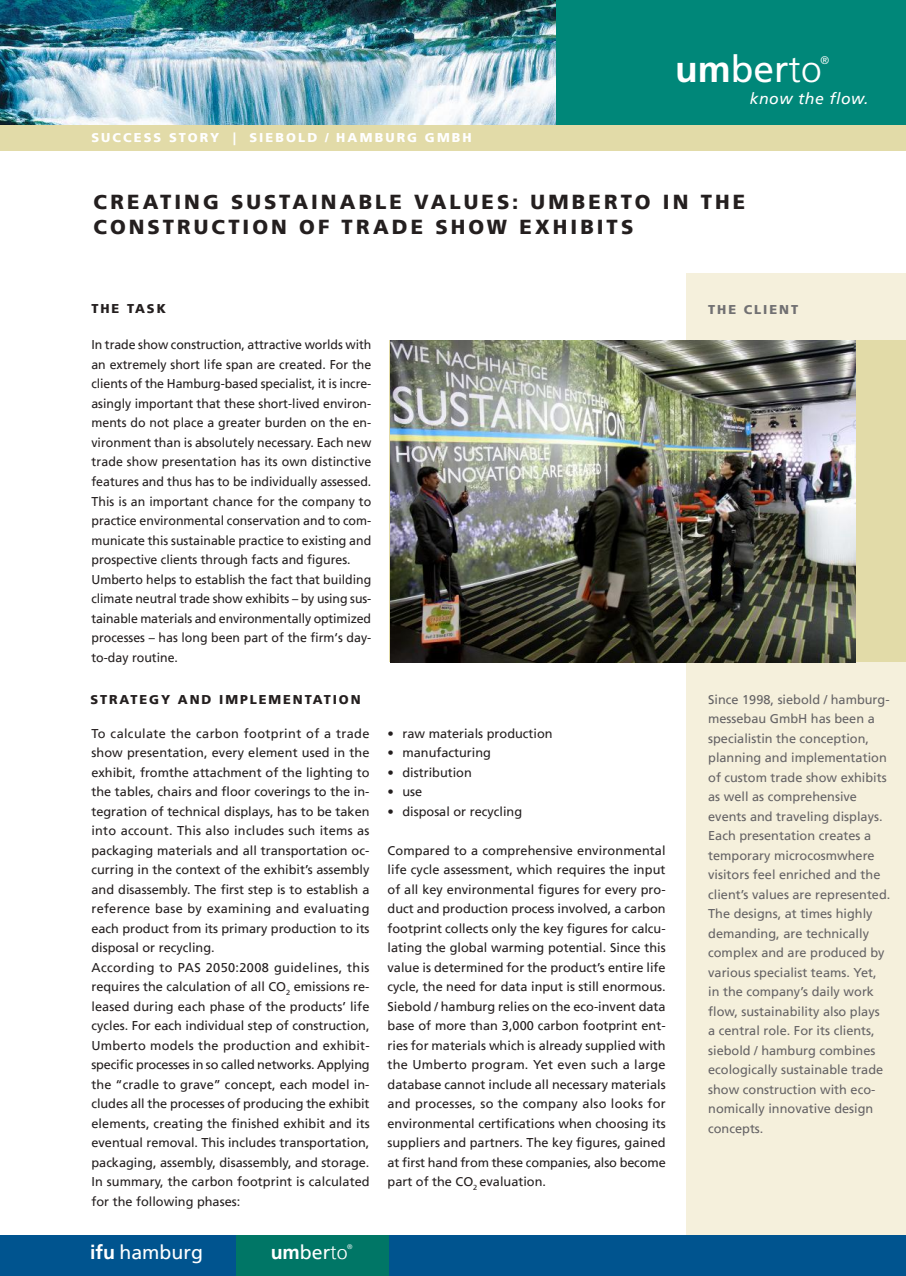
<style>
.page{position:relative;width:906px;height:1276px;background:#fff}
.page>*{position:absolute;margin:0;border:0;box-sizing:border-box;transform-origin:0 0}
.t1{font:37.05px "Frutiger LT Std";color:#fff}
.t2{font:900 20.25px/25.5px "Frutiger LT";letter-spacing:.15em;color:#241f1f}
.t3{font:19.5px "Frutiger LT";color:#fff}
.t4{font:italic 15.75px "Frutiger LT";letter-spacing:.035em;color:#fff}
.t5{font:12.75px/19.5px "Frutiger LT";color:#241f1f}
.t6{font:12.75px/19.5px "Frutiger LT";color:#656365}
.t7{font:900 12.75px "Frutiger LT";letter-spacing:.15em;color:#241f1f}
.t8{font:900 12.75px "Frutiger LT";letter-spacing:.165em;color:#fff}
.t9{font:900 12.75px "Frutiger LT";letter-spacing:.15em;color:#717072}
.t10{font:300 10.95px "Frutiger LT Std";color:#fff}
.t11{font:300 6.75px "Frutiger LT";color:#fff}
.s1{font-weight:700}
.s2{font-weight:300}
</style>
<div class="page">
<div style="left:687px;top:273px;width:219px;height:962px;background:#f5f0dc"></div>
<div style="left:389px;top:341px;width:517px;height:321px;background:#e2dba8"></div>
<img style="left:390px;top:341px;width:466px;height:321px">
<div style="left:0;top:0;width:906px;height:130px;background:#008779"></div>
<img style="left:0;top:0;width:555px;height:125px">
<div style="left:0;top:125px;width:906px;height:26px;background:#e2dba8"></div>
<div style="left:0;top:1235px;width:906px;height:41px;background:#00548f"></div>
<div style="left:236px;top:1235px;width:152px;height:41px;background:#007666"></div>
<p class="t8" style="left:91px;top:130px;width:382px">SUCCESS STORY | SIEBOLD / HAMBURG GMBH</p>
<h1 class="t1" style="left:675px;top:48px;width:148px"><span class="s1">um</span>ber<span class="s2">to</span></h1>
<p class="t10" style="left:820px;top:54px;width:10px">®</p>
<p class="t4" style="left:749px;top:89px;width:120px">know the flow.</p>
<h2 class="t2" style="left:94px;top:189px;width:653px">CREATING SUSTAINABLE VALUES: UMBERTO IN THE<br>CONSTRUCTION OF TRADE SHOW EXHIBITS</h2>
<p class="t7" style="left:91px;top:301px;width:76px">THE TASK</p>
<p class="t5" style="left:91px;top:335px;width:281px">In trade show construction, attractive worlds with an extremely short life span are created. For the clients of the Hamburg-based specialist, it is incre&shy;asingly important that these short-lived environ&shy;ments do not place a greater burden on the en&shy;vironment than is absolutely necessary. Each new trade show presentation has its own distinctive features and thus has to be individually assessed.<br>This is an important chance for the company to practice environmental conservation and to com&shy;municate this sustainable practice to existing and prospective clients through facts and figures.<br>Umberto helps to establish the fact that building climate neutral trade show exhibits – by using sus&shy;tainable materials and environmentally optimized processes – has long been part of the firm‘s day&shy;to-day routine.</p>
<p class="t7" style="left:90px;top:691px;width:272px">STRATEGY AND IMPLEMENTATION</p>
<p class="t5" style="left:91px;top:723px;width:280px">To calculate the carbon footprint of a trade show presentation, every element used in the exhibit, fromthe attachment of the lighting to the tables, chairs and floor coverings to the in&shy;tegration of technical displays, has to be taken into account. This also includes such items as packaging materials and all transportation oc&shy;curring in the context of the exhibit’s assembly and disassembly. The first step is to establish a reference base by examining and evaluating each product from its primary production to its disposal or recycling.<br>According to PAS 2050:2008 guidelines, this requires the calculation of all CO<sub>2</sub> emissions re&shy;leased during each phase of the products’ life cycles. For each individual step of construction, Umberto models the production and exhibit&shy;specific processes in so called networks. Applying the “cradle to grave” concept, each model in&shy;cludes all the processes of producing the exhibit elements, creating the finished exhibit and its eventual removal. This includes transportation, packaging, assembly, disassembly, and storage.<br>In summary, the carbon footprint is calculated for the following phases:</p>
<p class="t5" style="left:387px;top:723px;width:167px">• raw materials production</p>
<p class="t5" style="left:387px;top:743px;width:105px">• manufacturing</p>
<p class="t5" style="left:387px;top:762px;width:86px">• distribution</p>
<p class="t5" style="left:387px;top:782px;width:36px">• use</p>
<p class="t5" style="left:387px;top:801px;width:136px">• disposal or recycling</p>
<p class="t5" style="left:387px;top:840px;width:280px;text-align:justify">Compared to a comprehensive environmental life cycle assessment, which requires the input of all key environmental figures for every pro&shy;duct and production process involved, a carbon footprint collects only the key figures for calcu&shy;lating the global warming potential. Since this value is determined for the product’s entire life cycle, the need for data input is still enormous.<br>Siebold / hamburg relies on the eco-invent data base of more than 3,000 carbon footprint ent&shy;ries for materials which is already supplied with the Umberto program. Yet even such a large database cannot include all necessary materials and processes, so the company also looks for environmental certifications when choosing its suppliers and partners. The key figures, gained at first hand from these companies, also become part of the CO<sub>2</sub> evaluation.</p>
<h3 class="t3" style="left:90px;top:1240px;width:114px"><span class="s1">ifu</span> hamburg</h3>
<h3 class="t3" style="left:271px;top:1240px;width:78px"><span class="s1">um</span>ber<span class="s2">to</span></h3>
<p class="t11" style="left:347px;top:1242px;width:7px">®</p>
<p class="t9" style="left:708px;top:301px;width:91px">THE CLIENT</p>
<p class="t6" style="left:708px;top:689px;width:184px">Since 1998, siebold / hamburg&shy;messebau GmbH has been a specialistin the conception, planning and implementation of custom trade show exhibits as well as comprehensive events and traveling displays.<br>Each presentation creates a temporary microcosmwhere visitors feel enriched and the client’s values are represented.<br>The designs, at times highly demanding, are technically complex and are produced by various specialist teams. Yet, in the company’s daily work flow, sustainability also plays<br>a central role. For its clients, siebold / hamburg combines ecologically sustainable trade show construction with eco&shy;nomically innovative design concepts.</p>
</div>
